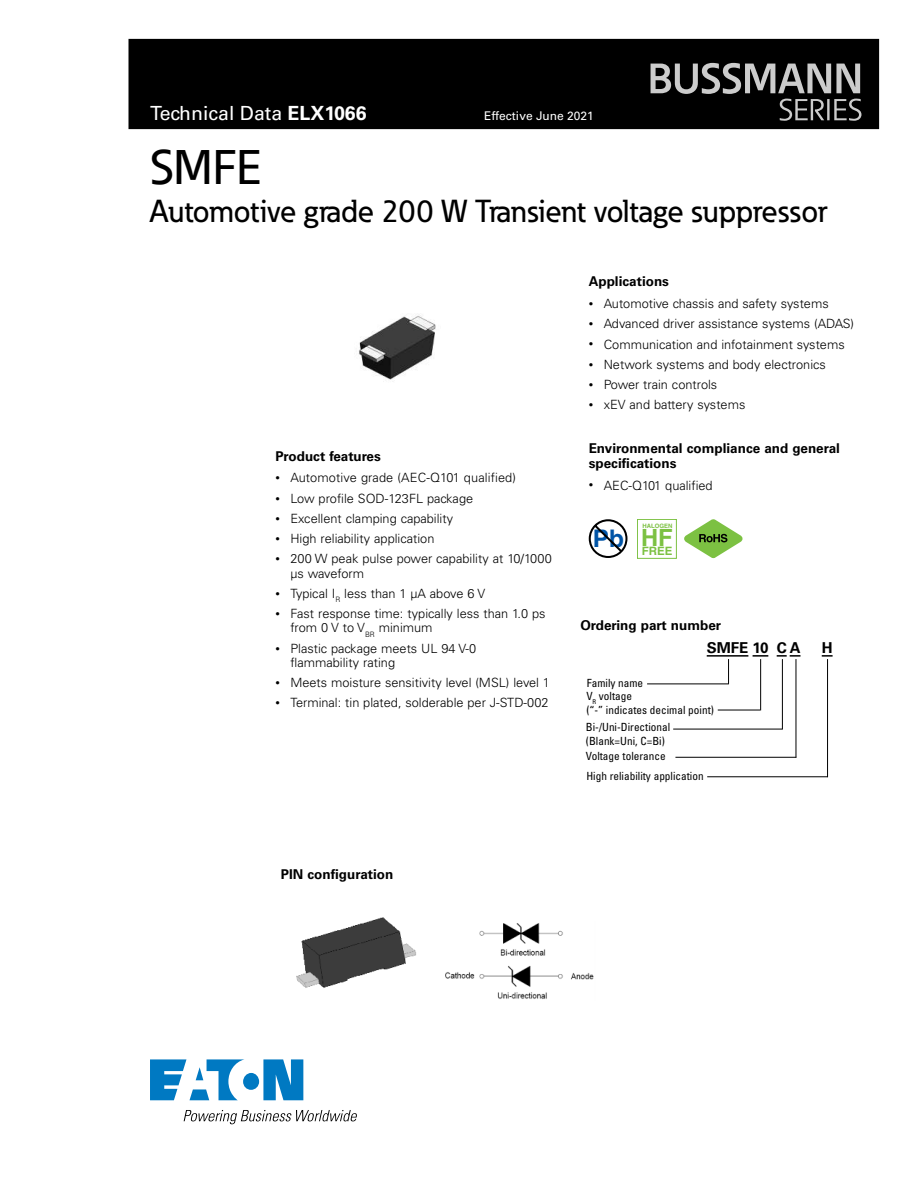
<style>
.page{position:relative;width:918px;height:1188px;background:#fff}
.page>*{position:absolute;margin:0;border:0;box-sizing:border-box;transform-origin:0 0}
.t1{font:500 48px "Eaton";color:#000}
.t2{font:500 31.5px "Eaton";color:#000}
.t3{font:700 24.3px "Helvetica";color:#0054a6}
.t4{font:700 23.7px "Helvetica";color:#7cc142}
.t5{font:19.5px "Univers LT Std";color:#fff}
.t6{font:700 15px "Univers LT Std";color:#000}
.t7{font:700 13.5px/15px "Univers LT Std";color:#000}
.t8{font:300 12.75px/14.2px "Univers LT Std";color:#000}
.t9{font:12px "Univers LT Std";color:#fff}
.t10{font:700 11.55px "Helvetica";color:#7cc142}
.t11{font:condensed 11.25px/13.5px "Univers LT Std";color:#000}
.t12{font:700 6px "Helvetica";color:#7cc142}
.s1{font-weight:700}
.s2{font-family:"Univers";font-size:9px}
</style>
<div class="page">
<div style="left:129px;top:39px;width:750px;height:90px;background:#000"></div>
<svg style="left:651px;top:63px;width:210px;height:58px"></svg>
<svg style="left:150px;top:1059px;width:153px;height:41px"></svg>
<svg style="left:184px;top:1110px;width:173px;height:14px"></svg>
<hr style="left:707px;top:655px;width:41px;height:2px;background:#000">
<svg style="left:753px;top:655px;width:15px;height:2px"></svg>
<svg style="left:777px;top:655px;width:23px;height:2px"></svg>
<svg style="left:728px;top:659px;width:1px;height:25px"></svg>
<hr style="left:647px;top:684px;width:82px;height:1px;background:#000">
<hr style="left:760px;top:659px;width:1px;height:51px;background:#000">
<hr style="left:718px;top:710px;width:42px;height:1px;background:#000">
<hr style="left:796px;top:659px;width:1px;height:99px;background:#000">
<hr style="left:675px;top:757px;width:121px;height:1px;background:#000">
<hr style="left:782px;top:659px;width:1px;height:70px;background:#000">
<hr style="left:673px;top:729px;width:109px;height:1px;background:#000">
<hr style="left:827px;top:659px;width:1px;height:118px;background:#000">
<hr style="left:707px;top:776px;width:121px;height:1px;background:#000">
<svg style="left:822px;top:655px;width:11px;height:2px"></svg>
<img style="left:296px;top:917px;width:120px;height:71px">
<img style="left:445px;top:923px;width:149px;height:76px">
<img style="left:358px;top:315px;width:78px;height:65px">
<svg style="left:589px;top:519px;width:38px;height:39px"></svg>
<div style="left:637px;top:519px;width:40px;height:40px;border:1px solid #7cc142"></div>
<svg style="left:684px;top:519px;width:59px;height:39px"></svg>
<h3 class="t5" style="left:150px;top:106px;width:218px">Technical Data <span class="s1">ELX1066</span></h3>
<p class="t9" style="left:484px;top:109px;width:111px">Effective June 2021</p>
<h1 class="t1" style="left:150px;top:149px;width:113px">SMFE</h1>
<h2 class="t2" style="left:150px;top:199px;width:679px">Automotive grade 200 W Transient voltage suppressor</h2>
<p class="t7" style="left:275px;top:449px;width:107px">Product features</p>
<p class="t8" style="left:275px;top:472px;width:242px"><span class="s2">•</span> Automotive grade (AEC-Q101 qualified)</p>
<p class="t8" style="left:275px;top:492px;width:199px"><span class="s2">•</span> Low profile SOD-123FL package</p>
<p class="t8" style="left:275px;top:512px;width:179px"><span class="s2">•</span> Excellent clamping capability</p>
<p class="t8" style="left:275px;top:533px;width:161px"><span class="s2">•</span> High reliability application</p>
<p class="t8" style="left:290px;top:553px;width:263px;text-indent:-15px"><span class="s2">•</span> 200 W peak pulse power capability at 10/1000 μs waveform</p>
<p class="t8" style="left:275px;top:587px;width:211px"><span class="s2">•</span> Typical I<sub>R</sub> less than 1 μA above 6 V</p>
<p class="t8" style="left:290px;top:608px;width:257px;text-indent:-15px"><span class="s2">•</span> Fast response time: typically less than 1.0 ps from 0 V to V<sub>BR</sub> minimum</p>
<p class="t8" style="left:290px;top:642px;width:187px;text-indent:-15px"><span class="s2">•</span> Plastic package meets UL 94 V-0 flammability rating</p>
<p class="t8" style="left:275px;top:677px;width:276px"><span class="s2">•</span> Meets moisture sensitivity level (MSL) level 1</p>
<p class="t8" style="left:275px;top:697px;width:275px"><span class="s2">•</span> Terminal: tin plated, solderable per J-STD-002</p>
<p class="t7" style="left:589px;top:275px;width:82px">Applications</p>
<p class="t8" style="left:589px;top:297px;width:241px"><span class="s2">•</span> Automotive chassis and safety systems</p>
<p class="t8" style="left:589px;top:318px;width:267px"><span class="s2">•</span> Advanced driver assistance systems (ADAS)</p>
<p class="t8" style="left:589px;top:338px;width:258px"><span class="s2">•</span> Communication and infotainment systems</p>
<p class="t8" style="left:589px;top:358px;width:239px"><span class="s2">•</span> Network systems and body electronics</p>
<p class="t8" style="left:589px;top:378px;width:130px"><span class="s2">•</span> Power train controls</p>
<p class="t8" style="left:589px;top:399px;width:158px"><span class="s2">•</span> xEV and battery systems</p>
<p class="t7" style="left:589px;top:441px;width:253px">Environmental compliance and general specifications</p>
<p class="t8" style="left:589px;top:479px;width:125px"><span class="s2">•</span> AEC-Q101 qualified</p>
<h3 class="t3" style="left:593px;top:524px;width:33px">Pb</h3>
<p class="t12" style="left:642px;top:522px;width:32px">HALOGEN</p>
<h3 class="t4" style="left:641px;top:523px;width:33px">HF</h3>
<p class="t10" style="left:642px;top:544px;width:32px">FREE</p>
<p class="t7" style="left:580px;top:618px;width:142px">Ordering part number</p>
<p class="t6" style="left:707px;top:641px;width:95px">SMFE 10 C A</p>
<p class="t11" style="left:586px;top:677px;width:129px">Family name<br>V<sub>R</sub> voltage<br>(“-” indicates decimal point)</p>
<p class="t11" style="left:586px;top:722px;width:86px">Bi-/Uni-Directional (Blank=Uni, C=Bi)</p>
<p class="t11" style="left:586px;top:750px;width:81px">Voltage tolerance</p>
<p class="t11" style="left:586px;top:770px;width:119px">High reliability application</p>
<p class="t6" style="left:822px;top:641px;width:12px">H</p>
<p class="t7" style="left:281px;top:867px;width:114px">PIN configuration</p>
</div>
